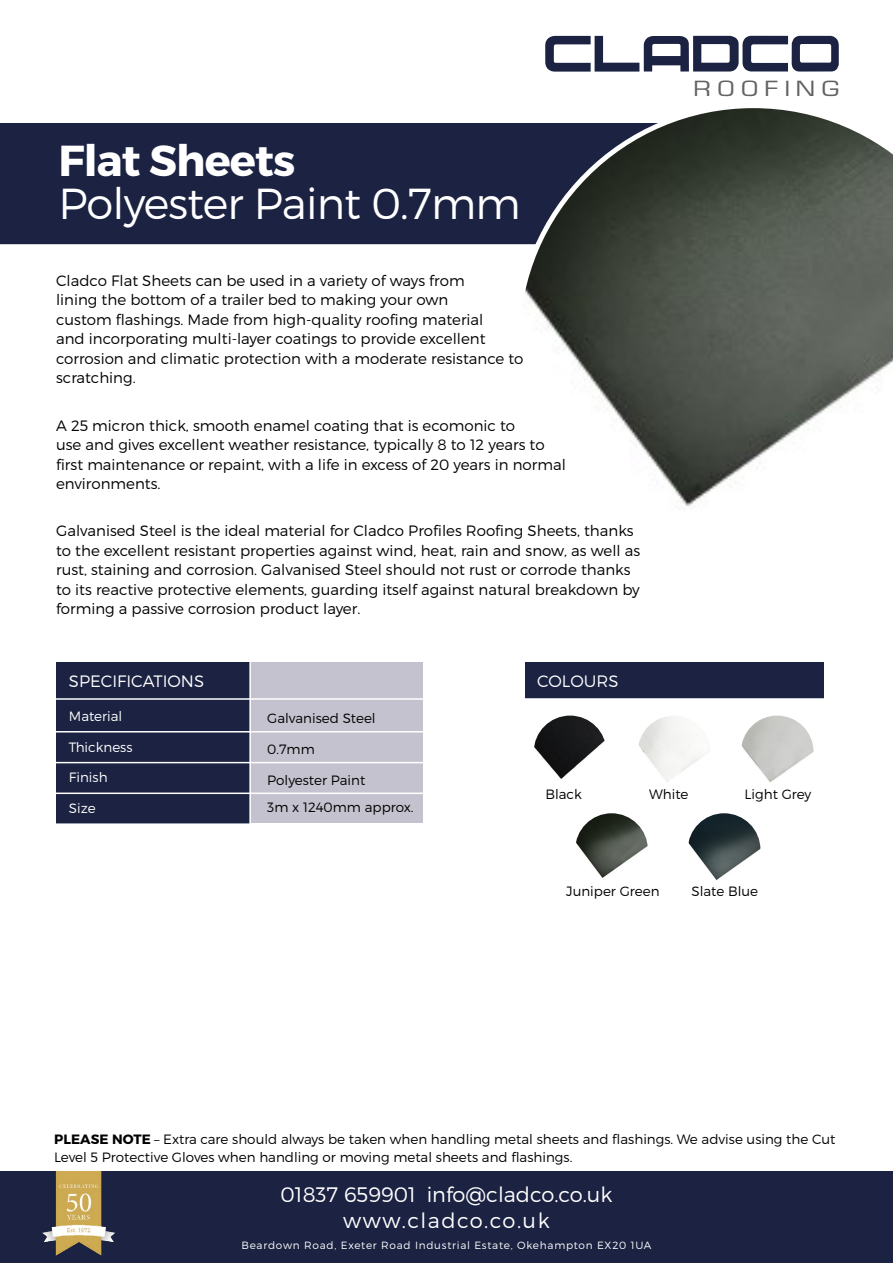
<style>
.page{position:relative;width:893px;height:1263px;background:#fff}
.page>*{position:absolute;margin:0;border:0;box-sizing:border-box;transform-origin:0 0}
.t1{font:300 43.35px "Montserrat";letter-spacing:-.02em;color:#fff}
.t2{font:700 43.35px "Montserrat";letter-spacing:-.02em;color:#fff}
.t3{font:24.9px "Euro Style Normal";letter-spacing:.26em;color:#646363;scale:1.23 1}
.t4{font:300 21px "Montserrat";color:#fff}
.t5{font:300 21px "Montserrat";letter-spacing:.07em;color:#fff}
.t6{font:300 16.5px "Montserrat";color:#fff}
.t7{font:300 15px/19.5px "Montserrat";color:#000}
.t8{font:300 13.5px/27.8px "Montserrat";color:#000}
.t9{font:300 13.5px "Montserrat";color:#fff}
.t10{font:300 10.5px "Montserrat";letter-spacing:.07em;color:#fff}
.s1{font-weight:700}
</style>
<div class="page">
<div style="left:0;top:123px;width:515px;height:121px;background:#1b2242"></div>
<svg style="left:515px;top:108px;width:378px;height:398px"></svg>
<div style="left:56px;top:662px;width:194px;height:161px;background:#1b2242"></div>
<div style="left:525px;top:662px;width:298px;height:36px;background:#1b2242"></div>
<div style="left:250px;top:662px;width:172px;height:160px;background:#c4c2ce"></div>
<hr style="left:249px;top:662px;width:2px;height:457px;background:#fff">
<hr style="left:43px;top:731px;width:793px;height:1px;background:#fff">
<hr style="left:45px;top:762px;width:794px;height:1px;background:#fff">
<hr style="left:43px;top:792px;width:793px;height:2px;background:#fff">
<hr style="left:43px;top:698px;width:793px;height:2px;background:#fff">
<svg style="left:545px;top:36px;width:294px;height:36px"></svg>
<div style="left:0;top:1171px;width:893px;height:92px;background:#1b2242"></div>
<img style="left:42px;top:1171px;width:73px;height:85px">
<img style="left:534px;top:715px;width:72px;height:73px;border-radius:36px">
<img style="left:575px;top:813px;width:73px;height:73px;border-radius:36px">
<img style="left:638px;top:715px;width:72px;height:73px;border-radius:36px">
<img style="left:741px;top:715px;width:73px;height:73px;border-radius:36px">
<img style="left:688px;top:813px;width:72px;height:73px;border-radius:36px">
<h1 class="t2" style="left:58px;top:133px;width:238px">Flat Sheets</h1>
<h1 class="t1" style="left:58px;top:177px;width:464px">Polyester Paint 0.7mm</h1>
<p class="t7" style="left:56px;top:270px;width:469px">Cladco Flat Sheets can be used in a variety of ways from<br>lining the bottom of a trailer bed to making your own<br>custom flashings. Made from high-quality roofing material<br>and incorporating multi-layer coatings to provide excellent corrosion and climatic protection with a moderate resistance to scratching.</p>
<p class="t7" style="left:56px;top:415px;width:511px">A 25 micron thick, smooth enamel coating that is ecomonic to<br>use and gives excellent weather resistance, typically 8 to 12 years to first maintenance or repaint, with a life in excess of 20 years in normal environments.</p>
<p class="t7" style="left:56px;top:521px;width:586px">Galvanised Steel is the ideal material for Cladco Profiles Roofing Sheets, thanks to the excellent resistant properties against wind, heat, rain and snow, as well as rust, staining and corrosion. Galvanised Steel should not rust or corrode thanks to its reactive protective elements, guarding itself against natural breakdown by forming a passive corrosion product layer.</p>
<h2 class="t3" style="left:695px;top:79px;width:119px">ROOFING</h2>
<p class="t6" style="left:69px;top:671px;width:137px">SPECIFICATIONS</p>
<p class="t6" style="left:537px;top:671px;width:83px">COLOURS</p>
<p class="t9" style="left:69px;top:708px;width:55px">Material</p>
<p class="t9" style="left:69px;top:738px;width:65px">Thickness</p>
<p class="t9" style="left:69px;top:769px;width:40px">Finish</p>
<p class="t9" style="left:69px;top:800px;width:28px">Size</p>
<p class="t8" style="left:267px;top:704px;width:110px">Galvanised Steel</p>
<p class="t8" style="left:267px;top:735px;width:49px">0.7mm</p>
<p class="t8" style="left:267px;top:766px;width:148px">Polyester Paint<br>3m x 1240mm approx.</p>
<p class="t8" style="left:545px;top:780px;width:38px">Black</p>
<p class="t8" style="left:649px;top:780px;width:41px">White</p>
<p class="t8" style="left:745px;top:780px;width:68px">Light Grey</p>
<p class="t8" style="left:566px;top:877px;width:95px">Juniper Green</p>
<p class="t8" style="left:691px;top:877px;width:68px">Slate Blue</p>
<p class="t8" style="left:54px;top:1130px;width:783px;line-height:18px"><span class="s1">PLEASE NOTE</span> – Extra care should always be taken when handling metal sheets and flashings. We advise using the Cut<br>Level 5 Protective Gloves when handling or moving metal sheets and flashings.</p>
<h3 class="t4" style="left:281px;top:1182px;width:333px">01837 659901 info@cladco.co.uk</h3>
<p class="t10" style="left:241px;top:1239px;width:411px">Beardown Road, Exeter Road Industrial Estate, Okehampton EX20 1UA</p>
<h3 class="t5" style="left:343px;top:1208px;width:208px">www.cladco.co.uk</h3>
</div>
